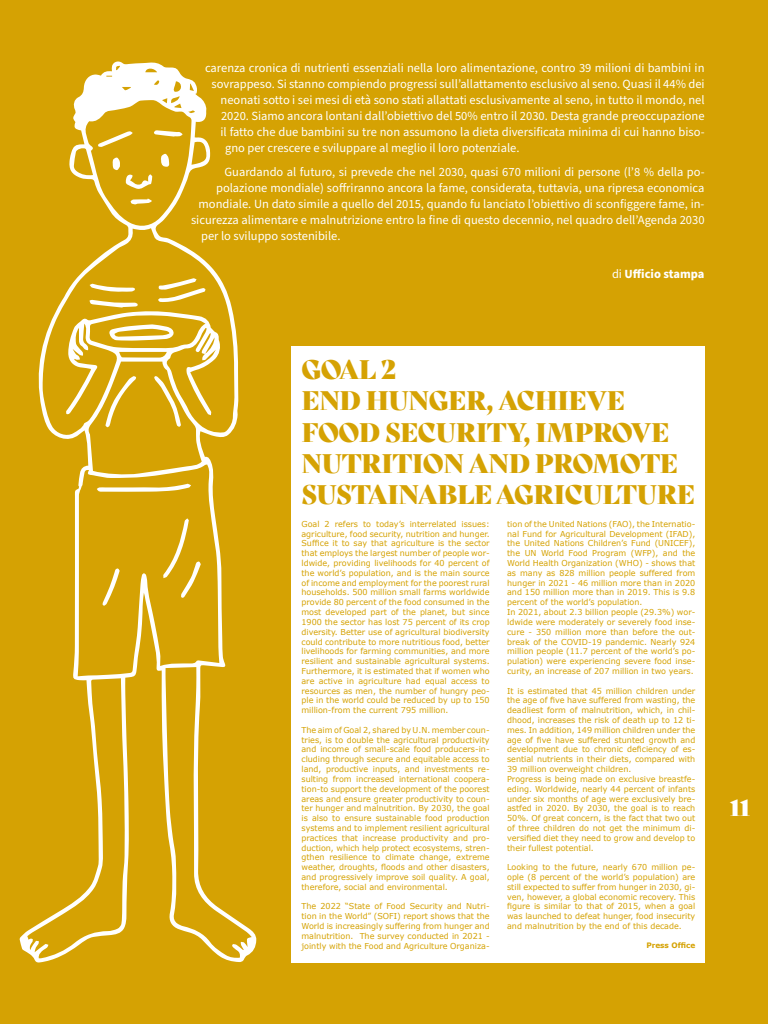
<style>
.page{position:relative;width:768px;height:1024px;background:#d5a203}
.page>*{position:absolute;margin:0;border:0;box-sizing:border-box;transform-origin:0 0}
.t1{font:26.15px/31.4px "Bely Display";letter-spacing:-.02em;color:#d5a203}
.t2{font:22.5px "Bely Display";color:#fff}
.t3{font:12.5px "Source Sans Pro";color:#fff}
.t4{font:700 12.5px "Source Sans Pro";color:#fff}
.t5{font:8.2px/9.8px "Verdana";color:#d5a203;text-align:justify}
.t6{font:700 7.5px "Verdana";color:#d5a203}
.s1{font-weight:400}
</style>
<div class="page">
<svg style="left:20px;top:61px;width:237px;height:902px"></svg>
<svg style="left:163px;top:518px;width:38px;height:81px"></svg>
<svg style="left:102px;top:568px;width:18px;height:38px"></svg>
<div style="left:292px;top:346px;width:413px;height:616px;background:#fff"></div>
<h3 class="t3" style="left:205px;top:60px;width:501px">carenza cronica di nutrienti essenziali nella loro alimentazione, contro 39 milioni di bambini in</h3>
<h3 class="t3" style="left:212px;top:76px;width:495px">sovrappeso. Si stanno compiendo progressi sull’allattamento esclusivo al seno. Quasi il 44% dei</h3>
<h3 class="t3" style="left:221px;top:92px;width:486px">neonati sotto i sei mesi di età sono stati allattati esclusivamente al seno, in tutto il mondo, nel</h3>
<h3 class="t3" style="left:221px;top:108px;width:485px">2020. Siamo ancora lontani dall’obiettivo del 50% entro il 2030. Desta grande preoccupazione</h3>
<h3 class="t3" style="left:221px;top:124px;width:485px">il fatto che due bambini su tre non assumono la dieta diversificata minima di cui hanno biso-</h3>
<h3 class="t3" style="left:225px;top:140px;width:296px">gno per crescere e sviluppare al meglio il loro potenziale.</h3>
<h3 class="t3" style="left:225px;top:163px;width:481px">Guardando al futuro, si prevede che nel 2030, quasi 670 milioni di persone (l’8 % della po-</h3>
<h3 class="t3" style="left:216px;top:179px;width:490px">polazione mondiale) soffriranno ancora la fame, considerata, tuttavia, una ripresa economica</h3>
<h3 class="t3" style="left:199px;top:195px;width:507px">mondiale. Un dato simile a quello del 2015, quando fu lanciato l’obiettivo di sconfiggere fame, in-</h3>
<h3 class="t3" style="left:191px;top:211px;width:515px">sicurezza alimentare e malnutrizione entro la fine di questo decennio, nel quadro dell’Agenda 2030</h3>
<h3 class="t3" style="left:201px;top:227px;width:141px">per lo sviluppo sostenibile.</h3>
<h3 class="t4" style="left:612px;top:265px;width:94px"><span class="s1">di</span> Ufficio stampa</h3>
<h1 class="t1" style="left:302px;top:352px;width:395px">GOAL 2<br>END HUNGER, ACHIEVE<br>FOOD SECURITY, IMPROVE<br>NUTRITION AND PROMOTE<br>SUSTAINABLE AGRICULTURE</h1>
<p class="t5" style="left:302px;top:519px;width:190px">Goal 2 refers to today’s interrelated issues: agriculture, food security, nutrition and hunger.<br>Suffice it to say that agriculture is the sector that employs the largest number of people wor&shy;ldwide, providing livelihoods for 40 percent of the world’s population, and is the main source of income and employment for the poorest rural households. 500 million small farms worldwide provide 80 percent of the food consumed in the most developed part of the planet, but since 1900 the sector has lost 75 percent of its crop diversity. Better use of agricultural biodiversity could contribute to more nutritious food, better livelihoods for farming communities, and more resilient and sustainable agricultural systems.<br>Furthermore, it is estimated that if women who are active in agriculture had equal access to resources as men, the number of hungry peo&shy;ple in the world could be reduced by up to 150 million-from the current 795 million.</p>
<p class="t5" style="left:302px;top:725px;width:190px">The aim of Goal 2, shared by U.N. member coun&shy;tries, is to double the agricultural productivity and income of small-scale food producers-in&shy;cluding through secure and equitable access to land, productive inputs, and investments re&shy;sulting from increased international coopera&shy;tion-to support the development of the poorest areas and ensure greater productivity to coun&shy;ter hunger and malnutrition. By 2030, the goal is also to ensure sustainable food production systems and to implement resilient agricultural practices that increase productivity and pro&shy;duction, which help protect ecosystems, stren&shy;gthen resilience to climate change, extreme weather, droughts, floods and other disasters, and progressively improve soil quality. A goal, therefore, social and environmental.</p>
<p class="t5" style="left:302px;top:902px;width:190px">The 2022 “State of Food Security and Nutri&shy;tion in the World” (SOFI) report shows that the World is increasingly suffering from hunger and malnutrition. The survey conducted in 2021 - jointly with the Food and Agriculture Organiza-</p>
<p class="t5" style="left:507px;top:519px;width:190px;text-align:left">tion of the United Nations (FAO), the Internatio&shy;nal Fund for Agricultural Development (IFAD), the United Nations Children’s Fund (UNICEF), the UN World Food Program (WFP), and the World Health Organization (WHO) - shows that as many as 828 million people suffered from hunger in 2021 - 46 million more than in 2020 and 150 million more than in 2019. This is 9.8 percent of the world’s population.<br>In 2021, about 2.3 billion people (29.3%) wor&shy;ldwide were moderately or severely food inse&shy;cure - 350 million more than before the out&shy;break of the COVID-19 pandemic. Nearly 924 million people (11.7 percent of the world’s po&shy;pulation) were experiencing severe food inse&shy;curity, an increase of 207 million in two years.</p>
<p class="t5" style="left:507px;top:686px;width:190px;text-align:left">It is estimated that 45 million children under the age of five have suffered from wasting, the deadliest form of malnutrition, which, in chil&shy;dhood, increases the risk of death up to 12 ti&shy;mes. In addition, 149 million children under the age of five have suffered stunted growth and development due to chronic deficiency of es&shy;sential nutrients in their diets, compared with 39 million overweight children.<br>Progress is being made on exclusive breastfe&shy;eding. Worldwide, nearly 44 percent of infants under six months of age were exclusively bre&shy;astfed in 2020. By 2030, the goal is to reach 50%. Of great concern, is the fact that two out of three children do not get the minimum di&shy;versified diet they need to grow and develop to their fullest potential.</p>
<p class="t5" style="left:507px;top:862px;width:190px">Looking to the future, nearly 670 million pe&shy;ople (8 percent of the world’s population) are still expected to suffer from hunger in 2030, gi&shy;ven, however, a global economic recovery. This figure is similar to that of 2015, when a goal was launched to defeat hunger, food insecurity and malnutrition by the end of this decade.</p>
<p class="t6" style="left:646px;top:940px;width:50px">Press Office</p>
<h2 class="t2" style="left:730px;top:789px;width:22px">11</h2>
</div>
